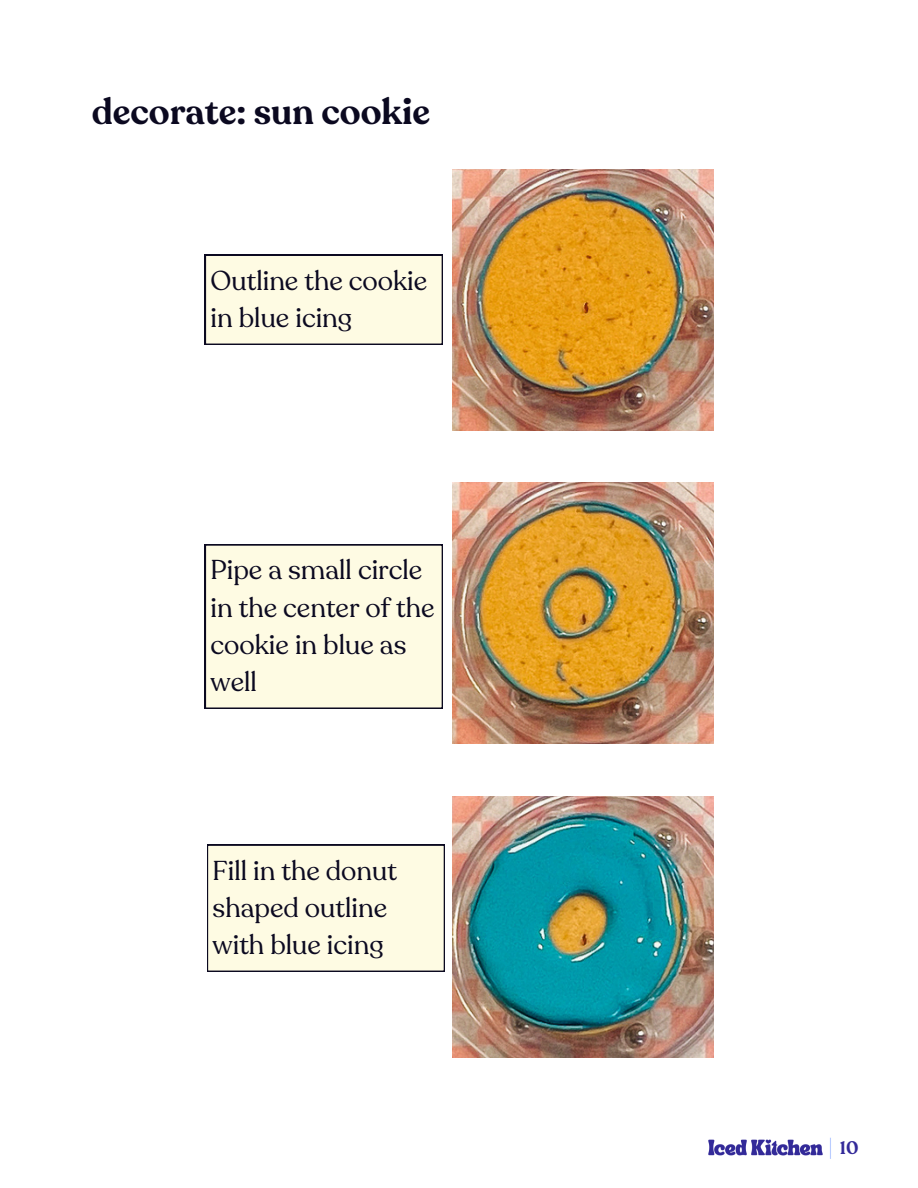
<style>
.page{position:relative;width:918px;height:1188px;background:#fff}
.page>*{position:absolute;margin:0;border:0;box-sizing:border-box;transform-origin:0 0}
.t1{font:600 36px "Recoleta";color:#0b0920}
.t2{font:27px/37.2px "Recoleta";color:#0b0920}
.t3{font:600 18px "Recoleta";color:#332a99}
</style>
<div class="page">
<img style="left:708px;top:1139px;width:115px;height:17px">
<svg style="left:830px;top:1138px;width:1px;height:21px"></svg>
<img style="left:452px;top:169px;width:261px;height:261px">
<img style="left:452px;top:796px;width:261px;height:261px">
<div style="left:207px;top:845px;width:237px;height:127px;background:#fefbe3"></div>
<img style="left:452px;top:483px;width:261px;height:261px">
<div style="left:205px;top:255px;width:237px;height:90px;background:#fefbe3"></div>
<div style="left:205px;top:545px;width:237px;height:164px;background:#fefbe3"></div>
<p class="t1" style="left:92px;top:88px;width:340px">decorate: sun cookie</p>
<p class="t2" style="left:211px;top:262px;width:218px">Outline the cookie in blue icing</p>
<p class="t2" style="left:211px;top:552px;width:226px">Pipe a small circle in the center of the cookie in blue as well</p>
<h1 class="t2" style="left:213px;top:852px;width:186px">Fill in the donut shaped outline with blue icing</h1>
<p class="t3" style="left:840px;top:1136px;width:20px">10</p>
</div>
